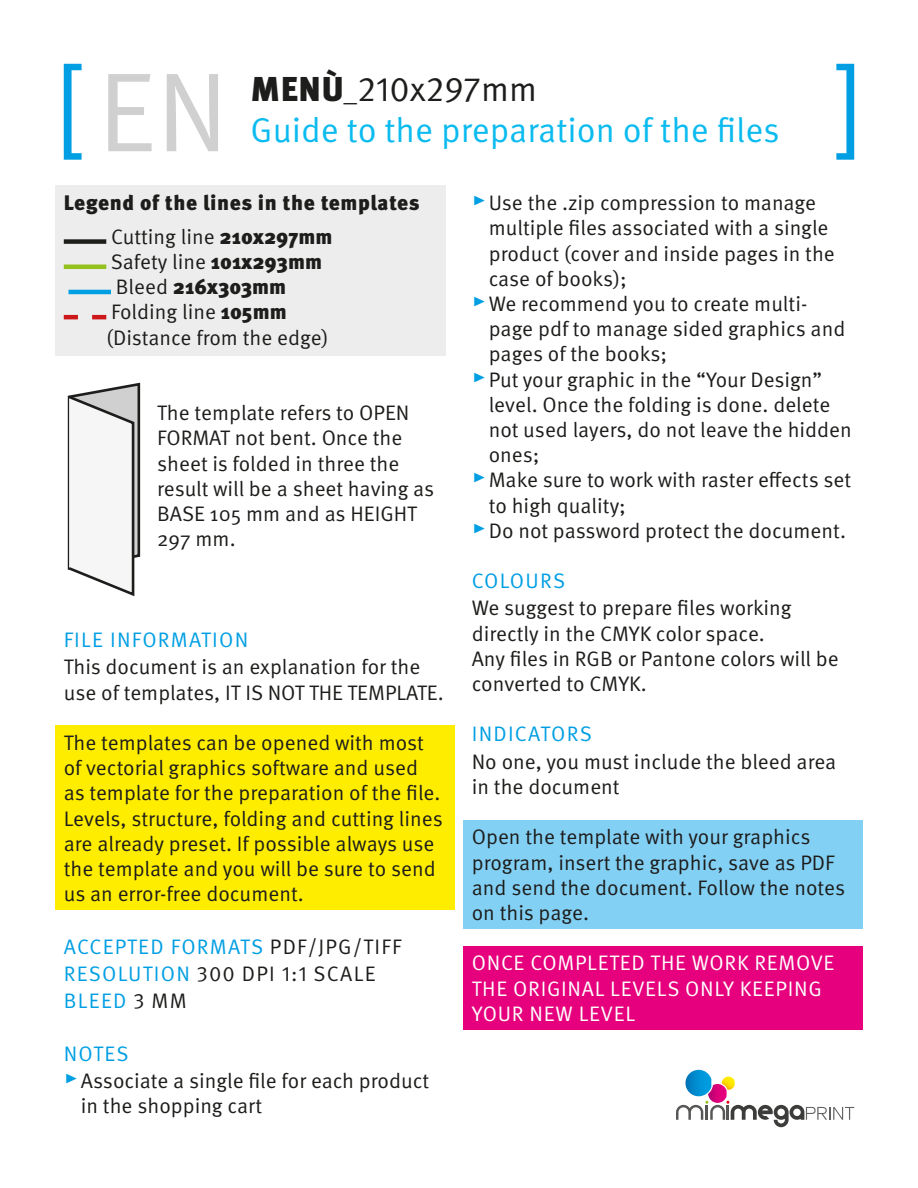
<style>
.page{position:relative;width:918px;height:1188px;background:#fff}
.page>*{position:absolute;margin:0;border:0;box-sizing:border-box;transform-origin:0 0}
.t1{font:112.5px "Meta Pro";color:#d0d0d0}
.t2{font:34.5px/41.4px "Meta Pro";color:#0bbbef}
.t3{font:21px/25.2px "Meta Pro";color:#1d1d1b}
.t4{font:21px/27.3px "Meta Pro";letter-spacing:.06em;color:#009fe3}
.t5{font:21px/25.2px "Meta Pro";letter-spacing:.035em;color:#fff}
.t6{font:900 21px/33.8px "Meta Pro";letter-spacing:.02em;color:#1d1d1b}
.t7{font:900 21px "Meta Pro";color:#1d1d1b}
.s1{font-weight:900;color:#1d1d1b}
.s2{font-size:27px;color:#1d1d1b}
.s3{color:#1d1d1b}
.s4{font-weight:400}
.s5{font-weight:900}
.s6{color:#009fe3}
.s7{font-size:27px;color:#009fe3}
</style>
<div class="page">
<svg style="left:64px;top:64px;width:18px;height:96px"></svg>
<svg style="left:836px;top:64px;width:18px;height:96px"></svg>
<svg style="left:676px;top:1070px;width:178px;height:57px"></svg>
<div style="left:55px;top:186px;width:391px;height:170px;background:#ededed"></div>
<div style="left:55px;top:726px;width:400px;height:184px;background:#ffed00"></div>
<div style="left:64px;top:239px;width:42px;height:5px;background:#1d1d1b"></div>
<hr style="left:64px;top:265px;width:42px;height:4px;background:#95c11f">
<hr style="left:69px;top:290px;width:42px;height:4px;background:#009fe3">
<svg style="left:64px;top:315px;width:42px;height:4px"></svg>
<div style="left:463px;top:820px;width:400px;height:108px;background:#83d0f5"></div>
<div style="left:463px;top:946px;width:400px;height:83px;background:#e6007d"></div>
<svg style="left:67px;top:382px;width:74px;height:215px"></svg>
<h1 class="t1" style="left:98px;top:41px;width:133px">EN</h1>
<h2 class="t2" style="left:251px;top:69px;width:531px"><span class="s1">MENÙ</span><span class="s2">_</span><span class="s3">210x297mm<br></span>Guide to the preparation of the files</h2>
<p class="t6" style="left:111px;top:187px;width:310px;text-indent:-47px">Legend of the lines in the templates<br><span class="s4">Cutting line</span> 210x297mm</p>
<p class="t3" style="left:111px;top:250px;width:213px">Safety line <span class="s5">101x293mm</span></p>
<p class="t7" style="left:116px;top:274px;width:172px"><span class="s4">Bleed</span> 216x303mm</p>
<p class="t3" style="left:111px;top:300px;width:177px">Folding line <span class="s5">105mm</span></p>
<p class="t3" style="left:106px;top:325px;width:224px">(Distance from the edge)</p>
<p class="t3" style="left:157px;top:401px;width:279px">The template refers to OPEN<br>FORMAT not bent. Once the sheet is folded in three the result will be a sheet having as<br>BASE 105 mm and as HEIGHT<br>297 mm.</p>
<p class="t4" style="left:64px;top:627px;width:186px">FILE INFORMATION</p>
<p class="t3" style="left:64px;top:655px;width:382px">This document is an explanation for the use of templates, IT IS NOT THE TEMPLATE.</p>
<p class="t3" style="left:64px;top:731px;width:381px">The templates can be opened with most of vectorial graphics software and used as template for the preparation of the file.<br>Levels, structure, folding and cutting lines are already preset. If possible always use the template and you will be sure to send us an error-free document.</p>
<p class="t4" style="left:64px;top:933px;width:339px">ACCEPTED FORMATS <span class="s3">PDF/JPG/TIFF<br></span>RESOLUTION <span class="s3">300 DPI 1:1 SCALE<br></span>BLEED <span class="s3">3 MM</span></p>
<p class="t3" style="left:64px;top:1041px;width:367px;line-height:27.3px"><span class="s6">NOTES<br></span><span class="s7">▸</span> Associate a single file for each product</p>
<p class="t3" style="left:81px;top:1094px;width:183px">in the shopping cart</p>
<p class="t3" style="left:472px;top:191px;width:346px"><span class="s7">▸</span>Use the .zip compression to manage</p>
<p class="t3" style="left:489px;top:216px;width:341px">multiple files associated with a single</p>
<p class="t3" style="left:489px;top:241px;width:348px">product (cover and inside pages in the</p>
<p class="t3" style="left:489px;top:266px;width:140px">case of books);</p>
<p class="t3" style="left:472px;top:292px;width:337px"><span class="s7">▸</span> We recommend you to create multi-</p>
<p class="t3" style="left:489px;top:317px;width:358px">page pdf to manage sided graphics and</p>
<p class="t3" style="left:489px;top:342px;width:180px">pages of the books;</p>
<p class="t3" style="left:472px;top:367px;width:352px"><span class="s7">▸</span> Put your graphic in the “Your Design”</p>
<p class="t3" style="left:489px;top:392px;width:343px">level. Once the folding is done. delete</p>
<p class="t3" style="left:489px;top:418px;width:365px">not used layers, do not leave the hidden</p>
<p class="t3" style="left:489px;top:443px;width:52px">ones;</p>
<p class="t3" style="left:472px;top:468px;width:381px"><span class="s7">▸</span> Make sure to work with raster effects set</p>
<p class="t3" style="left:489px;top:493px;width:139px">to high quality;</p>
<p class="t3" style="left:472px;top:518px;width:376px"><span class="s7">▸</span>Do not password protect the document.</p>
<p class="t4" style="left:472px;top:568px;width:95px">COLOURS</p>
<p class="t3" style="left:472px;top:596px;width:368px">We suggest to prepare files working directly in the CMYK color space.<br>Any files in RGB or Pantone colors will be converted to CMYK.</p>
<p class="t4" style="left:472px;top:721px;width:122px">INDICATORS</p>
<p class="t3" style="left:472px;top:750px;width:366px">No one, you must include the bleed area in the document</p>
<p class="t3" style="left:472px;top:825px;width:375px">Open the template with your graphics program, insert the graphic, save as PDF and send the document. Follow the notes on this page.</p>
<p class="t5" style="left:472px;top:951px;width:364px">ONCE COMPLETED THE WORK REMOVE<br>THE ORIGINAL LEVELS ONLY KEEPING<br>YOUR NEW LEVEL</p>
</div>
